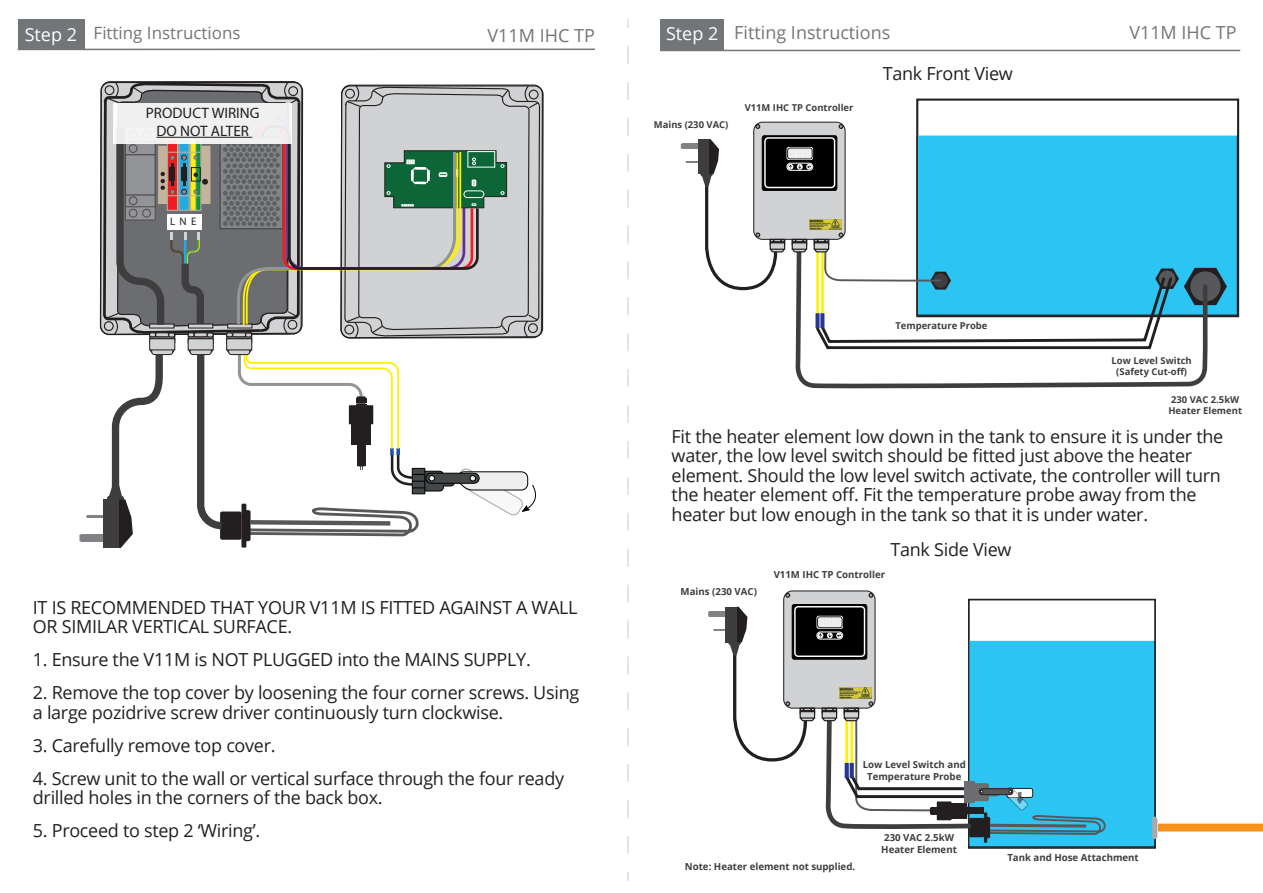
<style>
.page{position:relative;width:1263px;height:893px;background:#fff}
.page>*{position:absolute;margin:0;border:0;box-sizing:border-box;transform-origin:0 0}
.t1{font:18px/19.5px "Open Sans";letter-spacing:-.015em;color:#231f20}
.t2{font:18px "Open Sans";color:#727678}
.t3{font:16.95px "Open Sans";color:#727678}
.t4{font:15.15px/18.1px "Myriad Pro";color:#231f20;text-align:center}
.t5{font:10.95px "Myriad Pro";color:#231f20}
.t6{font:700 9.75px/11.6px "Open Sans";color:#3e3e3f}
.t7{font:700 9.45px/11.4px "Open Sans";color:#3e3e3f;text-align:center}
.s1{font-size:18px;color:#fff}
.s2{color:#fff}
</style>
<div class="page">
<hr style="left:660px;top:50px;width:580px;height:1px;background:#727678">
<hr style="left:18px;top:49px;width:577px;height:1px;background:#727678">
<div style="left:18px;top:19px;width:66px;height:30px;background:#727678"></div>
<svg style="left:627px;top:19px;width:2px;height:9px"></svg>
<svg style="left:627px;top:46px;width:2px;height:808px"></svg>
<svg style="left:627px;top:872px;width:2px;height:9px"></svg>
<div style="left:660px;top:19px;width:64px;height:30px;background:#727678"></div>
<svg style="left:116px;top:48px;width:173px;height:3px"></svg>
<div style="left:150px;top:345px;width:24px;height:8px;border:1px solid #231f20;border-radius:3px"></div>
<svg style="left:152px;top:347px;width:21px;height:8px"></svg>
<div style="left:151px;top:347px;width:22px;height:8px;border:1px solid #231f20;border-radius:3px"></div>
<div style="left:149px;top:338px;width:26px;height:12px;background:#d1d2d4;border:1px solid #231f20"></div>
<svg style="left:229px;top:347px;width:21px;height:8px"></svg>
<div style="left:228px;top:347px;width:22px;height:8px;border:1px solid #231f20;border-radius:3px"></div>
<div style="left:226px;top:338px;width:26px;height:12px;background:#d1d2d4;border:1px solid #231f20"></div>
<div style="left:188px;top:345px;width:25px;height:8px;border:1px solid #231f20;border-radius:3px"></div>
<div style="left:190px;top:347px;width:22px;height:8px;border:1px solid #231f20;border-radius:3px"></div>
<div style="left:188px;top:338px;width:26px;height:12px;background:#d1d2d4;border:1px solid #231f20"></div>
<div style="left:243px;top:510px;width:8px;height:31px;background:#231f20;border-radius:2px"></div>
<svg style="left:236px;top:348px;width:301px;height:189px"></svg>
<div style="left:241px;top:504px;width:5px;height:44px;background:#231f20"></div>
<div style="left:220px;top:511px;width:22px;height:29px;background:#231f20;border-radius:2px"></div>
<div style="left:81px;top:534px;width:22px;height:8px;background:#808285"></div>
<hr style="left:87px;top:515px;width:16px;height:3px;background:#808285">
<svg style="left:79px;top:534px;width:2px;height:8px"></svg>
<div style="left:103px;top:499px;width:15px;height:49px;background:#3e3e3f"></div>
<svg style="left:108px;top:347px;width:59px;height:201px"></svg>
<svg style="left:193px;top:347px;width:36px;height:186px"></svg>
<svg style="left:100px;top:81px;width:443px;height:259px"></svg>
<div style="left:916px;top:99px;width:323px;height:218px;background:#fff;border:2px solid #231f20"></div>
<div style="left:917px;top:135px;width:321px;height:181px;background:#2bc4f3;border:1px solid #231f20"></div>
<svg style="left:795px;top:350px;width:415px;height:489px"></svg>
<div style="left:1158px;top:824px;width:105px;height:7px;background:#f7931d"></div>
<div style="left:968px;top:599px;width:188px;height:250px;background:#fff;border:2px solid #231f20"></div>
<div style="left:968px;top:640px;width:187px;height:207px;background:#2bc4f3;border:1px solid #231f20"></div>
<div style="left:985px;top:817px;width:5px;height:21px;background:#231f20"></div>
<hr style="left:984px;top:812px;width:3px;height:31px;background:#231f20">
<div style="left:969px;top:818px;width:15px;height:19px;background:#231f20"></div>
<div style="left:967px;top:807px;width:16px;height:7px;background:#231f20"></div>
<div style="left:1152px;top:817px;width:5px;height:22px;background:#a8a9ad;border-radius:3px"></div>
<div style="left:964px;top:781px;width:11px;height:22px;background:#6c6d70"></div>
<div style="left:965px;top:783px;width:24px;height:18px;background:#6c6d70;border-radius:2px"></div>
<div style="left:979px;top:788px;width:34px;height:7px;border:1px solid #231f20;border-radius:3px"></div>
<svg style="left:980px;top:787px;width:126px;height:49px"></svg>
<div style="left:754px;top:122px;width:91px;height:117px;background:#d1d2d4;border-radius:9px"></div>
<svg style="left:755px;top:124px;width:5px;height:5px"></svg>
<svg style="left:838px;top:124px;width:5px;height:5px"></svg>
<div style="left:762px;top:136px;width:75px;height:55px;border:1px solid #000001;border-radius:2px"></div>
<div style="left:764px;top:137px;width:71px;height:51px;border:1px solid #fff;border-radius:3px"></div>
<svg style="left:681px;top:139px;width:546px;height:211px"></svg>
<div style="left:784px;top:591px;width:91px;height:117px;background:#d1d2d4;border-radius:9px"></div>
<svg style="left:785px;top:593px;width:5px;height:5px"></svg>
<svg style="left:868px;top:593px;width:5px;height:5px"></svg>
<div style="left:792px;top:604px;width:75px;height:55px;border:1px solid #000001;border-radius:2px"></div>
<svg style="left:708px;top:607px;width:266px;height:242px"></svg>
<p class="t3" style="left:25px;top:21px;width:217px"><span class="s1">Step 2</span> Fitting Instructions</p>
<p class="t2" style="left:488px;top:24px;width:109px">V11M IHC TP</p>
<p class="t4" style="left:146px;top:103px;width:115px">PRODUCT WIRING<br>DO NOT ALTER</p>
<p class="t5" style="left:170px;top:215px;width:28px">L N E</p>
<p class="t1" style="left:33px;top:597px;width:546px">IT IS RECOMMENDED THAT YOUR V11M IS FITTED AGAINST A WALL<br>OR SIMILAR VERTICAL SURFACE.</p>
<p class="t1" style="left:33px;top:649px;width:499px">1. Ensure the V11M is NOT PLUGGED into the MAINS SUPPLY.</p>
<p class="t1" style="left:33px;top:682px;width:548px">2. Remove the top cover by loosening the four corner screws. Using a large pozidrive screw driver continuously turn clockwise.</p>
<p class="t1" style="left:33px;top:735px;width:244px">3. Carefully remove top cover.</p>
<p class="t1" style="left:33px;top:768px;width:533px">4. Screw unit to the wall or vertical surface through the four ready drilled holes in the corners of the back box.</p>
<p class="t1" style="left:33px;top:820px;width:229px">5. Proceed to step 2 ‘Wiring’.</p>
<p class="t2" style="left:666px;top:20px;width:226px"><span class="s2">Step 2</span> Fitting Instructions</p>
<p class="t2" style="left:1129px;top:20px;width:109px">V11M IHC TP</p>
<p class="t7" style="left:654px;top:118px;width:76px">Mains (230 VAC)</p>
<p class="t7" style="left:745px;top:102px;width:110px">V11M IHC TP Controller</p>
<p class="t1" style="left:883px;top:63px;width:132px">Tank Front View</p>
<p class="t7" style="left:895px;top:320px;width:94px">Temperature Probe</p>
<p class="t7" style="left:1112px;top:354px;width:82px">Low Level Switch (Safety Cut-off)</p>
<p class="t7" style="left:1168px;top:393px;width:75px;text-align:left">230 VAC 2.5kW<br>Heater Element</p>
<p class="t1" style="left:672px;top:426px;width:553px">Fit the heater element low down in the tank to ensure it is under the water, the low level switch should be fitted just above the heater element. Should the low level switch activate, the controller will turn the heater element off. Fit the temperature probe away from the heater but low enough in the tank so that it is under water.</p>
<p class="t1" style="left:890px;top:539px;width:123px">Tank Side View</p>
<p class="t6" style="left:681px;top:585px;width:78px">Mains (230 VAC)</p>
<p class="t6" style="left:774px;top:569px;width:113px">V11M IHC TP Controller</p>
<p class="t6" style="left:863px;top:759px;width:104px;text-align:center">Low Level Switch and<br>Temperature Probe</p>
<p class="t6" style="left:685px;top:860px;width:172px">Note: Heater element not supplied.</p>
<p class="t6" style="left:881px;top:832px;width:77px">230 VAC 2.5kW<br>Heater Element</p>
<p class="t6" style="left:1007px;top:851px;width:133px">Tank and Hose Attachment</p>
</div>
